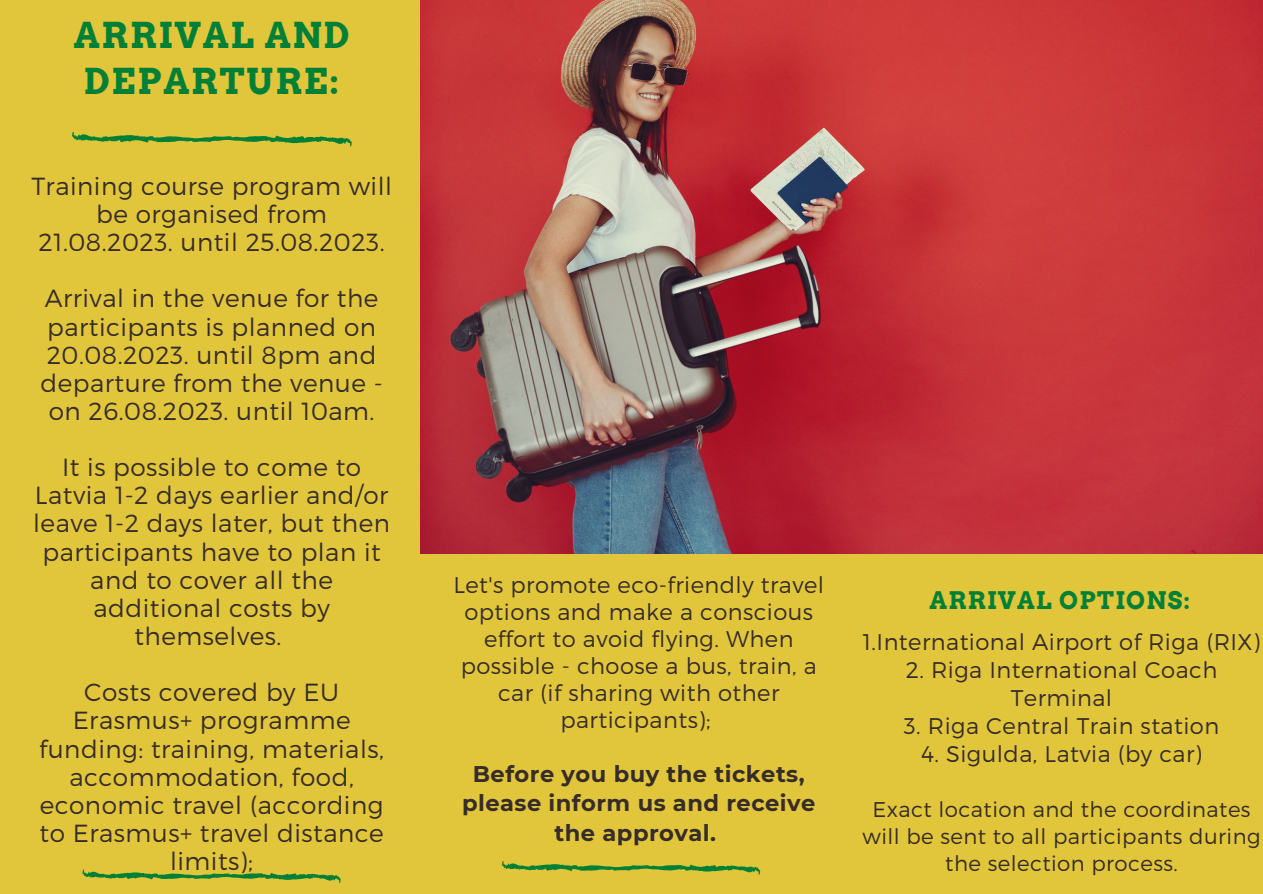
<style>
.page{position:relative;width:1263px;height:894px;background:#fff}
.page>*{position:absolute;margin:0;border:0;box-sizing:border-box;transform-origin:0 0}
.t1{font:700 35.7px/46.8px "Arvo";letter-spacing:.05em;color:#008037}
.t2{font:300 24.75px/28px "Montserrat";letter-spacing:.02em;color:#362c29;text-align:center}
.t3{font:700 24.15px "Arvo";letter-spacing:.05em;color:#008037}
.t4{font:300 22.65px/27px "Montserrat";letter-spacing:.02em;color:#362c29;text-align:center}
.t5{font:700 22.65px/29.2px "Montserrat";letter-spacing:.02em;color:#362c29;text-align:center}
.t6{font:300 21.3px/27px "Montserrat";letter-spacing:.02em;color:#362c29;text-align:center}
</style>
<div class="page">
<div style="left:0;top:0;width:1263px;height:893px;background:#e1c63b"></div>
<img style="left:421px;top:0;width:842px;height:553px">
<svg style="left:72px;top:132px;width:279px;height:11px"></svg>
<svg style="left:502px;top:861px;width:258px;height:10px"></svg>
<svg style="left:82px;top:869px;width:258px;height:10px"></svg>
<p class="t1" style="left:74px;top:11px;width:277px">ARRIVAL AND<br>DEPARTURE:</p>
<p class="t2" style="left:31px;top:171px;width:362px">Training course program will be organised from<br>21.08.2023. until 25.08.2023.</p>
<p class="t2" style="left:41px;top:283px;width:344px">Arrival in the venue for the participants is planned on<br>20.08.2023. until 8pm and departure from the venue - on 26.08.2023. until 10am.</p>
<p class="t2" style="left:33px;top:452px;width:358px">It is possible to come to<br>Latvia 1-2 days earlier and/or leave 1-2 days later, but then participants have to plan it and to cover all the additional costs by themselves.</p>
<p class="t2" style="left:39px;top:677px;width:346px">Costs covered by EU<br>Erasmus+ programme funding: training, materials, accommodation, food, economic travel (according to Erasmus+ travel distance limits);</p>
<p class="t4" style="left:453px;top:570px;width:372px">Let's promote eco-friendly travel options and make a conscious effort to avoid flying. When possible - choose a bus, train, a car (if sharing with other participants);</p>
<p class="t5" style="left:462px;top:759px;width:355px">Before you buy the tickets, please inform us and receive the approval.</p>
<p class="t3" style="left:930px;top:585px;width:262px">ARRIVAL OPTIONS:</p>
<p class="t4" style="left:863px;top:626px;width:399px">1.International Airport of Riga (RIX)</p>
<p class="t4" style="left:906px;top:654px;width:313px;line-height:28px">2. Riga International Coach<br>Terminal</p>
<p class="t4" style="left:904px;top:711px;width:317px">3. Riga Central Train station</p>
<p class="t4" style="left:921px;top:739px;width:283px">4. Sigulda, Latvia (by car)</p>
<p class="t6" style="left:862px;top:794px;width:400px">Exact location and the coordinates will be sent to all participants during the selection process.</p>
</div>
